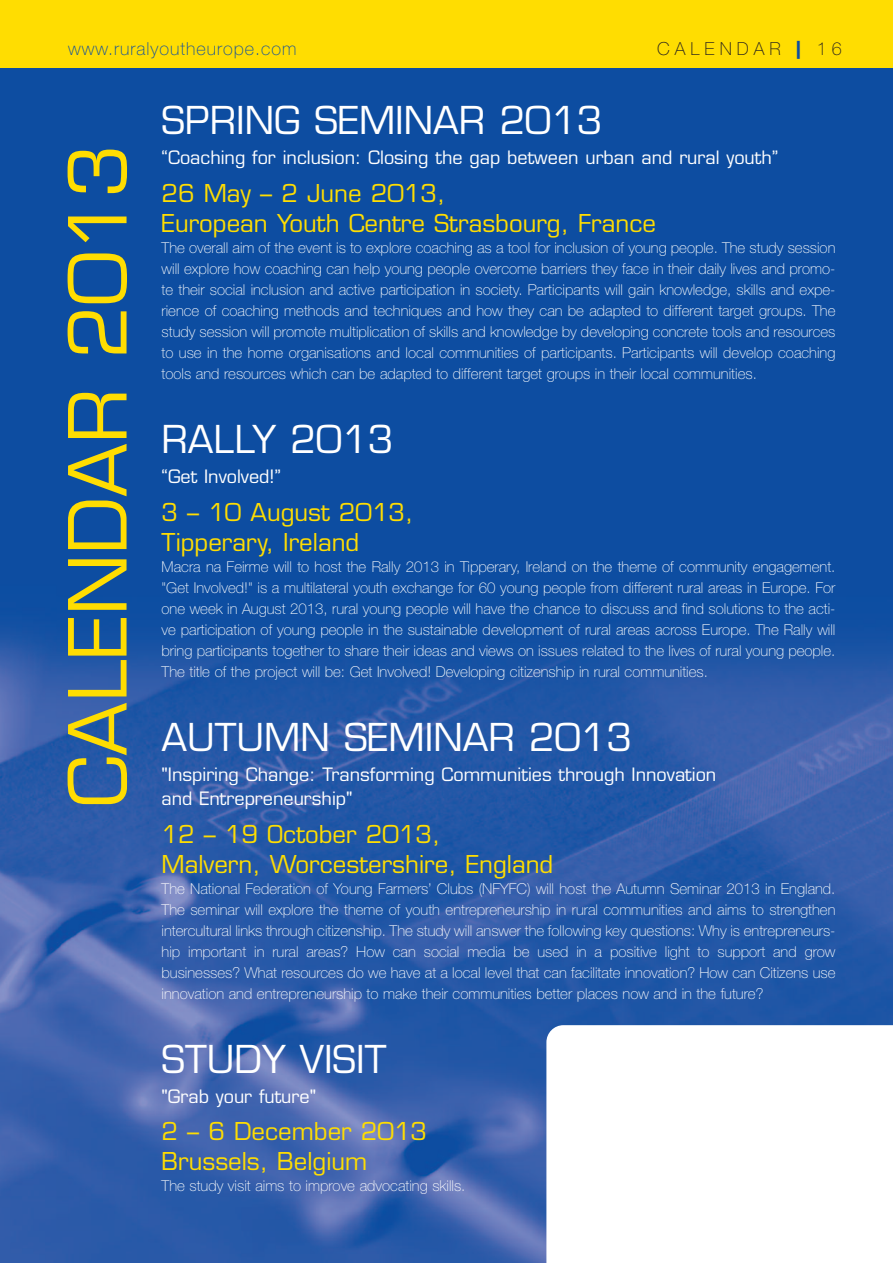
<style>
.page{position:relative;width:893px;height:1263px;background:#0d4da1}
.page>*{position:absolute;margin:0;border:0;box-sizing:border-box;transform-origin:0 0}
.t1{font:78px "Eurostile";color:#ffdd01}
.t2{font:37.5px "Eurostile";color:#fff}
.t3{font:24px/30px "Eurostile";color:#ffdd01}
.t4{font:18px/24px "Eurostile";color:#fff}
.t5{font:100 18px "Helvetica Neue LT Std";letter-spacing:.055em;color:#0d4da1}
.t6{font:100 18px "Helvetica Neue LT Std";letter-spacing:.28em;color:#231f20}
.t7{font:100 15px/21px "Helvetica Neue LT Std";color:#fff;text-align:justify}
.s1{font-weight:900;color:#0d4da1}
</style>
<div class="page">
<img style="left:0;top:628px;width:893px;height:635px">
<div style="left:546px;top:1025px;width:347px;height:238px;background:#fff"></div>
<div style="left:0;top:0;width:893px;height:68px;background:#ffdd01"></div>
<p class="t5" style="left:68px;top:43px;width:230px">www.ruralyoutheurope.com</p>
<p class="t6" style="left:657px;top:43px;width:186px">CALENDAR <span class="s1">|</span> 16</p>
<h1 class="t1" style="left:68px;top:808px;width:665px;rotate:-90deg">CALENDAR 2013</h1>
<h2 class="t2" style="left:162px;top:106px;width:443px">SPRING SEMINAR 2013</h2>
<p class="t4" style="left:162px;top:148px;width:618px">“Coaching for inclusion: Closing the gap between urban and rural youth”</p>
<h3 class="t3" style="left:162px;top:181px;width:496px">26 May – 2 June 2013,<br>European Youth Centre Strasbourg, France</h3>
<p class="t7" style="left:162px;top:238px;width:675px">The overall aim of the event is to explore coaching as a tool for inclusion of young people. The study session will explore how coaching can help young people overcome barriers they face in their daily lives and promo&shy;te their social inclusion and active participation in society. Participants will gain knowledge, skills and expe&shy;rience of coaching methods and techniques and how they can be adapted to different target groups. The study session will promote multiplication of skills and knowledge by developing concrete tools and resources to use in the home organisations and local communities of participants. Participants will develop coaching tools and resources which can be adapted to different target groups in their local communities.</p>
<h2 class="t2" style="left:162px;top:425px;width:234px">RALLY 2013</h2>
<p class="t4" style="left:162px;top:466px;width:121px">“Get Involved!”</p>
<h3 class="t3" style="left:162px;top:499px;width:253px">3 – 10 August 2013,<br>Tipperary, Ireland</h3>
<p class="t7" style="left:162px;top:557px;width:675px">Macra na Feirme will to host the Rally 2013 in Tipperary, Ireland on the theme of community engagement. "Get Involved!" is a multilateral youth exchange for 60 young people from different rural areas in Europe. For one week in August 2013, rural young people will have the chance to discuss and find solutions to the acti&shy;ve participation of young people in the sustainable development of rural areas across Europe. The Rally will bring participants together to share their ideas and views on issues related to the lives of rural young people.<br>The title of the project will be: Get Involved! Developing citizenship in rural communities.</p>
<h2 class="t2" style="left:162px;top:723px;width:472px">AUTUMN SEMINAR 2013</h2>
<p class="t4" style="left:162px;top:764px;width:556px">"Inspiring Change: Transforming Communities through Innovation and Entrepreneurship"</p>
<h3 class="t3" style="left:162px;top:821px;width:393px">12 – 19 October 2013,<br>Malvern, Worcestershire, England</h3>
<p class="t7" style="left:162px;top:879px;width:675px">The National Federation of Young Farmers’ Clubs (NFYFC) will host the Autumn Seminar 2013 in England.<br>The seminar will explore the theme of youth entrepreneurship in rural communities and aims to strengthen intercultural links through citizenship. The study will answer the following key questions: Why is entrepreneurs&shy;hip important in rural areas? How can social media be used in a positive light to support and grow businesses? What resources do we have at a local level that can facilitate innovation? How can Citizens use innovation and entrepreneurship to make their communities better places now and in the future?</p>
<h2 class="t2" style="left:162px;top:1045px;width:226px">STUDY VISIT</h2>
<p class="t4" style="left:162px;top:1086px;width:156px">"Grab your future"</p>
<h3 class="t3" style="left:162px;top:1119px;width:267px">2 – 6 December 2013<br>Brussels, Belgium</h3>
<p class="t7" style="left:162px;top:1177px;width:305px">The study visit aims to improve advocating skills.</p>
</div>
